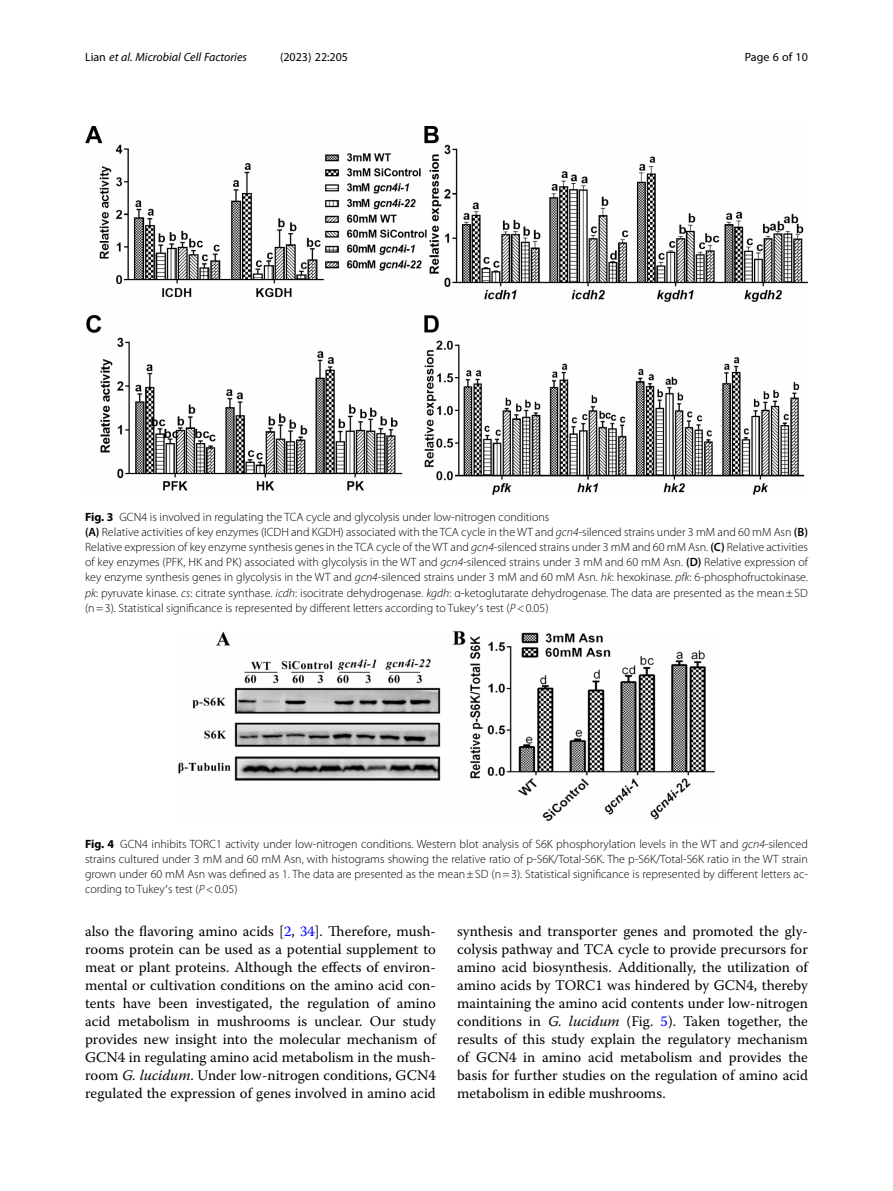
<style>
.page{position:relative;width:893px;height:1191px;background:#fff}
.page>*{position:absolute;margin:0;border:0;box-sizing:border-box;transform-origin:0 0}
.Body_Text{font:14.7px/18px "Warnock Pro";color:#000;text-align:justify}
.Figure_Caption{font:300 12px/15px "Myriad Pro";color:#000;text-align:justify}
.t1{font:italic 12px "Myriad Pro";color:#000}
.t2{font:12px "Myriad Pro";color:#000}
.s1{font-style:normal}
.s2{font-weight:700}
.s3{font-weight:600}
.s4{font-style:italic}
.s5{font-family:"STIX";font-weight:400}
.s6{color:#00f}
</style>
<div class="page">
<img style="left:178px;top:631px;width:536px;height:189px">
<img style="left:85px;top:126px;width:723px;height:368px">
<p class="t1" style="left:85px;top:50px;width:163px"><span class="s1">Lian</span> et al. Microbial Cell Factories</p>
<p class="t2" style="left:280px;top:50px;width:70px">(2023) 22:205</p>
<p class="t2" style="left:745px;top:50px;width:65px">Page 6 of 10</p>
<p class="Figure_Caption" style="left:85px;top:510px;width:466px"><span class="s2">Fig. 3</span> GCN4 is involved in regulating the TCA cycle and glycolysis under low-nitrogen conditions</p>
<p class="Figure_Caption" style="left:85px;top:525px;width:724px"><span class="s3">(A)</span> Relative activities of key enzymes (ICDH and KGDH) associated with the TCA cycle in the WT and <span class="s4">gcn4</span>-silenced strains under 3 mM and 60 mM Asn <span class="s3">(B)<br></span>Relative expression of key enzyme synthesis genes in the TCA cycle of the WT and <span class="s4">gcn4</span>-silenced strains under 3 mM and 60 mM Asn. <span class="s3">(C)</span> Relative activities of key enzymes (PFK, HK and PK) associated with glycolysis in the WT and <span class="s4">gcn4</span>-silenced strains under 3 mM and 60 mM Asn. <span class="s3">(D)</span> Relative expression of key enzyme synthesis genes in glycolysis in the WT and <span class="s4">gcn4</span>-silenced strains under 3 mM and 60 mM Asn. <span class="s4">hk</span>: hexokinase. <span class="s4">pfk</span>: 6-phosphofructokinase. <span class="s4">pk</span>: pyruvate kinase. <span class="s4">cs</span>: citrate synthase. <span class="s4">icdh</span>: isocitrate dehydrogenase. <span class="s4">kgdh</span>: α-ketoglutarate dehydrogenase. The data are presented as the mean±SD (n=3). Statistical significance is represented by different letters according to Tukey<span class="s5">′</span>s test (<span class="s4">P</span>&lt;0.05)</p>
<p class="Figure_Caption" style="left:85px;top:836px;width:724px"><span class="s2">Fig. 4</span> GCN4 inhibits TORC1 activity under low-nitrogen conditions. Western blot analysis of S6K phosphorylation levels in the WT and <span class="s4">gcn4</span>-silenced strains cultured under 3 mM and 60 mM Asn, with histograms showing the relative ratio of p-S6K/Total-S6K. The p-S6K/Total-S6K ratio in the WT strain grown under 60 mM Asn was defined as 1. The data are presented as the mean±SD (n=3). Statistical significance is represented by different letters ac&shy;cording to Tukey<span class="s5">′</span>s test (<span class="s4">P</span>&lt;0.05)</p>
<p class="Body_Text" style="left:85px;top:922px;width:352px">also the flavoring amino acids [<span class="s6">2</span>, <span class="s6">34</span>]. Therefore, mush&shy;rooms protein can be used as a potential supplement to meat or plant proteins. Although the effects of environ&shy;mental or cultivation conditions on the amino acid con&shy;tents have been investigated, the regulation of amino acid metabolism in mushrooms is unclear. Our study provides new insight into the molecular mechanism of GCN4 in regulating amino acid metabolism in the mush&shy;room <span class="s4">G. lucidum</span>. Under low-nitrogen conditions, GCN4 regulated the expression of genes involved in amino acid</p>
<p class="Body_Text" style="left:457px;top:922px;width:352px">synthesis and transporter genes and promoted the gly&shy;colysis pathway and TCA cycle to provide precursors for amino acid biosynthesis. Additionally, the utilization of amino acids by TORC1 was hindered by GCN4, thereby maintaining the amino acid contents under low-nitrogen conditions in <span class="s4">G. lucidum</span> (Fig. <span class="s6">5</span>). Taken together, the results of this study explain the regulatory mechanism of GCN4 in amino acid metabolism and provides the basis for further studies on the regulation of amino acid metabolism in edible mushrooms.</p>
</div>
